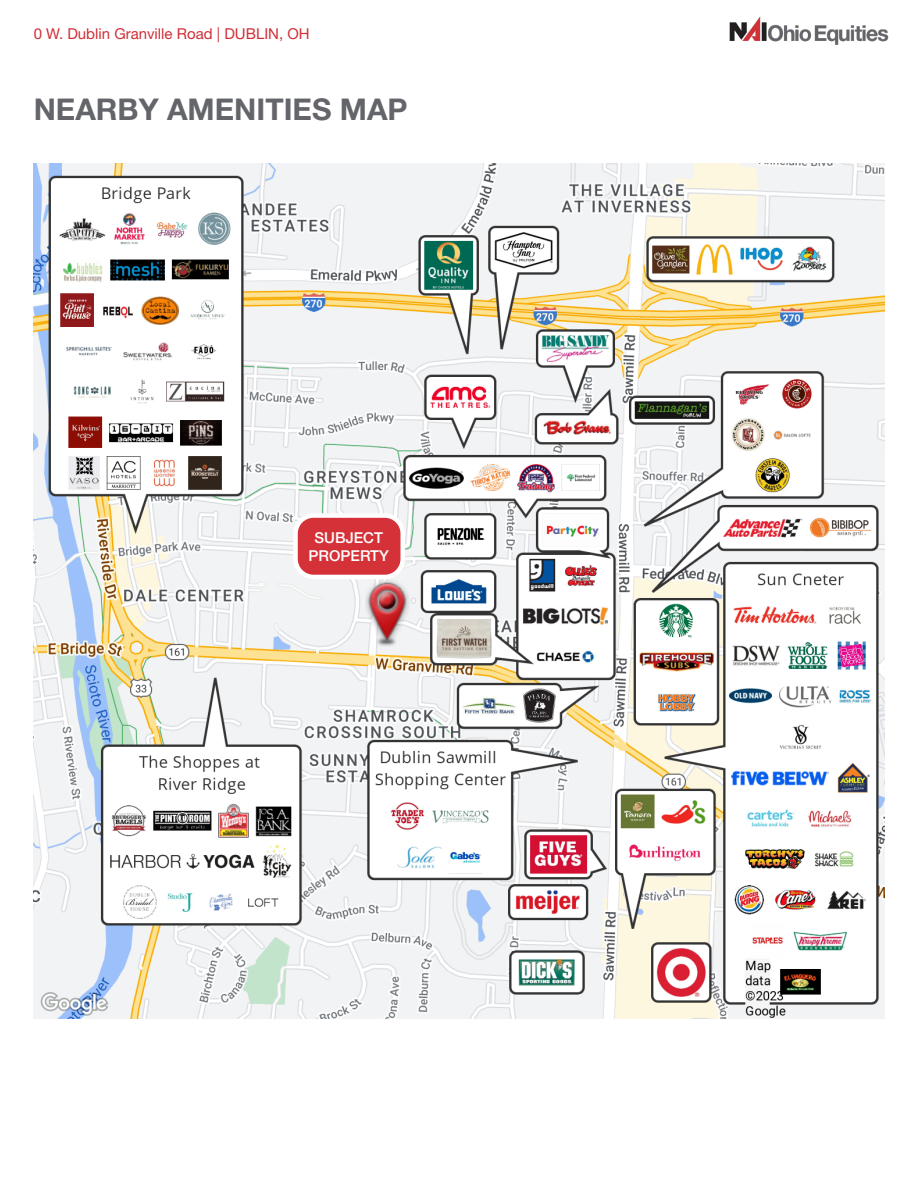
<style>
.page{position:relative;width:918px;height:1188px;background:#fff}
.page>*{position:absolute;margin:0;border:0;box-sizing:border-box;transform-origin:0 0}
.Page_Title{font:700 30px "Helvetica Neue LT Std";color:#63656a}
.t1{font:15px "Helvetica Neue LT Std";color:#d02e37}
.t2{font:500 15px "Helvetica Neue LT Std";color:#fff}
</style>
<div class="page">
<img style="left:729px;top:16px;width:160px;height:29px">
<img style="left:34px;top:164px;width:850px;height:855px">
<div style="left:296px;top:516px;width:107px;height:61px;background:#d43238;border-radius:18px"></div>
<div style="left:293px;top:513px;width:112px;height:66px;border:4px solid #fff;border-radius:18px"></div>
<p class="t1" style="left:34px;top:25px;width:277px">0 W. Dublin Granville Road | DUBLIN, OH</p>
<p class="Page_Title" style="left:34px;top:90px;width:375px">NEARBY AMENITIES MAP</p>
<p class="t2" style="left:315px;top:528px;width:70px">SUBJECT</p>
<p class="t2" style="left:309px;top:546px;width:82px">PROPERTY</p>
</div>
